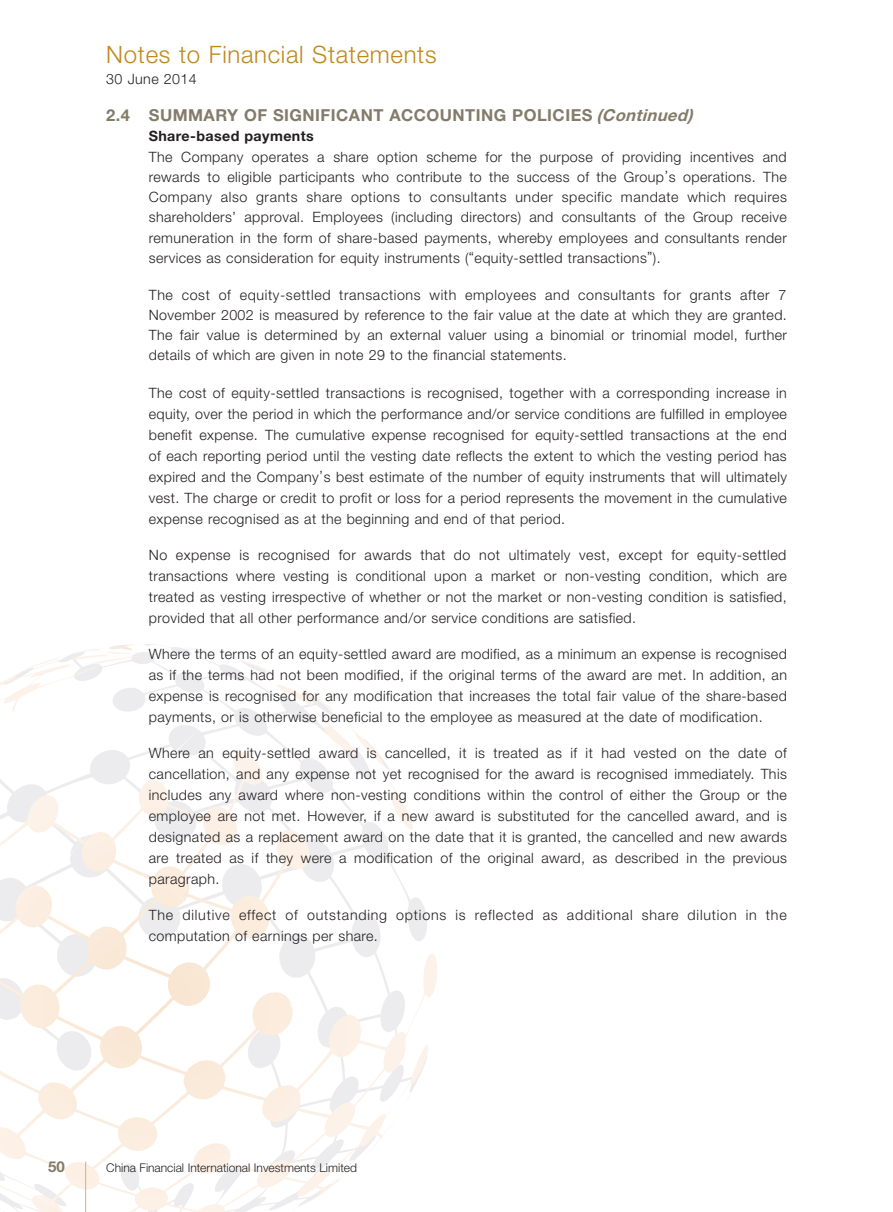
<style>
.page{position:relative;width:893px;height:1212px;background:#fff}
.page>*{position:absolute;margin:0;border:0;box-sizing:border-box;transform-origin:0 0}
.t1{font:300 24px "Helvetica Neue LT Std";letter-spacing:.03em;color:#be8a20}
.Heading_1{font:700 16.5px "Helvetica Neue LT Std";letter-spacing:.03em;color:#847b69}
.t2{font:700 15px "Helvetica Neue LT Std";color:#847b69}
.Body_Text{font:300 14.25px/21px "Helvetica Neue LT Std";letter-spacing:.03em;color:#231f20;text-align:justify}
.Body_Text-2{font:300 14.25px/21px "Helvetica Neue LT Std";letter-spacing:.055em;color:#231f20}
.Heading_2{font:700 14.25px "Helvetica Neue LT Std";letter-spacing:.03em;color:#231f20}
.t3{font:300 12px "Helvetica Neue LT Std";color:#231f20}
.s1{font-style:italic}
</style>
<div class="page">
<svg style="left:323px;top:704px;width:104px;height:489px"></svg>
<svg style="left:91px;top:650px;width:235px;height:427px"></svg>
<svg style="left:0;top:765px;width:323px;height:447px"></svg>
<svg style="left:19px;top:1195px;width:44px;height:17px"></svg>
<svg style="left:0;top:644px;width:204px;height:68px"></svg>
<hr style="left:85px;top:1161px;width:1px;height:51px;background:#dfb77c">
<h1 class="t1" style="left:106px;top:40px;width:332px">Notes to Financial Statements</h1>
<p class="Body_Text" style="left:106px;top:68px;width:92px">30 June 2014</p>
<p class="Heading_1" style="left:106px;top:105px;width:593px">2.4 SUMMARY OF SIGNIFICANT ACCOUNTING POLICIES <span class="s1">(Continued)</span></p>
<p class="Heading_2" style="left:149px;top:127px;width:167px">Share-based payments</p>
<p class="Body_Text" style="left:149px;top:146px;width:640px;line-height:20.2px">The Company operates a share option scheme for the purpose of providing incentives and rewards to eligible participants who contribute to the success of the Group’s operations. The Company also grants share options to consultants under specific mandate which requires shareholders’ approval. Employees (including directors) and consultants of the Group receive remuneration in the form of share-based payments, whereby employees and consultants render services as consideration for equity instruments (“equity-settled transactions”).</p>
<p class="Body_Text" style="left:149px;top:284px;width:640px;line-height:20.2px">The cost of equity-settled transactions with employees and consultants for grants after 7<br>November 2002 is measured by reference to the fair value at the date at which they are granted.<br>The fair value is determined by an external valuer using a binomial or trinomial model, further details of which are given in note 29 to the financial statements.</p>
<p class="Body_Text" style="left:149px;top:382px;width:640px">The cost of equity-settled transactions is recognised, together with a corresponding increase in equity, over the period in which the performance and/or service conditions are fulfilled in employee benefit expense. The cumulative expense recognised for equity-settled transactions at the end of each reporting period until the vesting date reflects the extent to which the vesting period has expired and the Company’s best estimate of the number of equity instruments that will ultimately vest. The charge or credit to profit or loss for a period represents the movement in the cumulative expense recognised as at the beginning and end of that period.</p>
<p class="Body_Text" style="left:149px;top:544px;width:640px">No expense is recognised for awards that do not ultimately vest, except for equity-settled transactions where vesting is conditional upon a market or non-vesting condition, which are treated as vesting irrespective of whether or not the market or non-vesting condition is satisfied, provided that all other performance and/or service conditions are satisfied.</p>
<p class="Body_Text" style="left:149px;top:643px;width:640px">Where the terms of an equity-settled award are modified, as a minimum an expense is recognised as if the terms had not been modified, if the original terms of the award are met. In addition, an expense is recognised for any modification that increases the total fair value of the share-based payments, or is otherwise beneficial to the employee as measured at the date of modification.</p>
<p class="Body_Text" style="left:149px;top:742px;width:640px">Where an equity-settled award is cancelled, it is treated as if it had vested on the date of cancellation, and any expense not yet recognised for the award is recognised immediately. This includes any award where non-vesting conditions within the control of either the Group or the employee are not met. However, if a new award is substituted for the cancelled award, and is designated as a replacement award on the date that it is granted, the cancelled and new awards are treated as if they were a modification of the original award, as described in the previous paragraph.</p>
<p class="Body_Text-2" style="left:149px;top:904px;width:639px">The dilutive effect of outstanding options is reflected as additional share dilution in the computation of earnings per share.</p>
<p class="t2" style="left:48px;top:1157px;width:18px">50</p>
<p class="t3" style="left:106px;top:1160px;width:252px">China Financial International Investments Limited</p>
</div>
